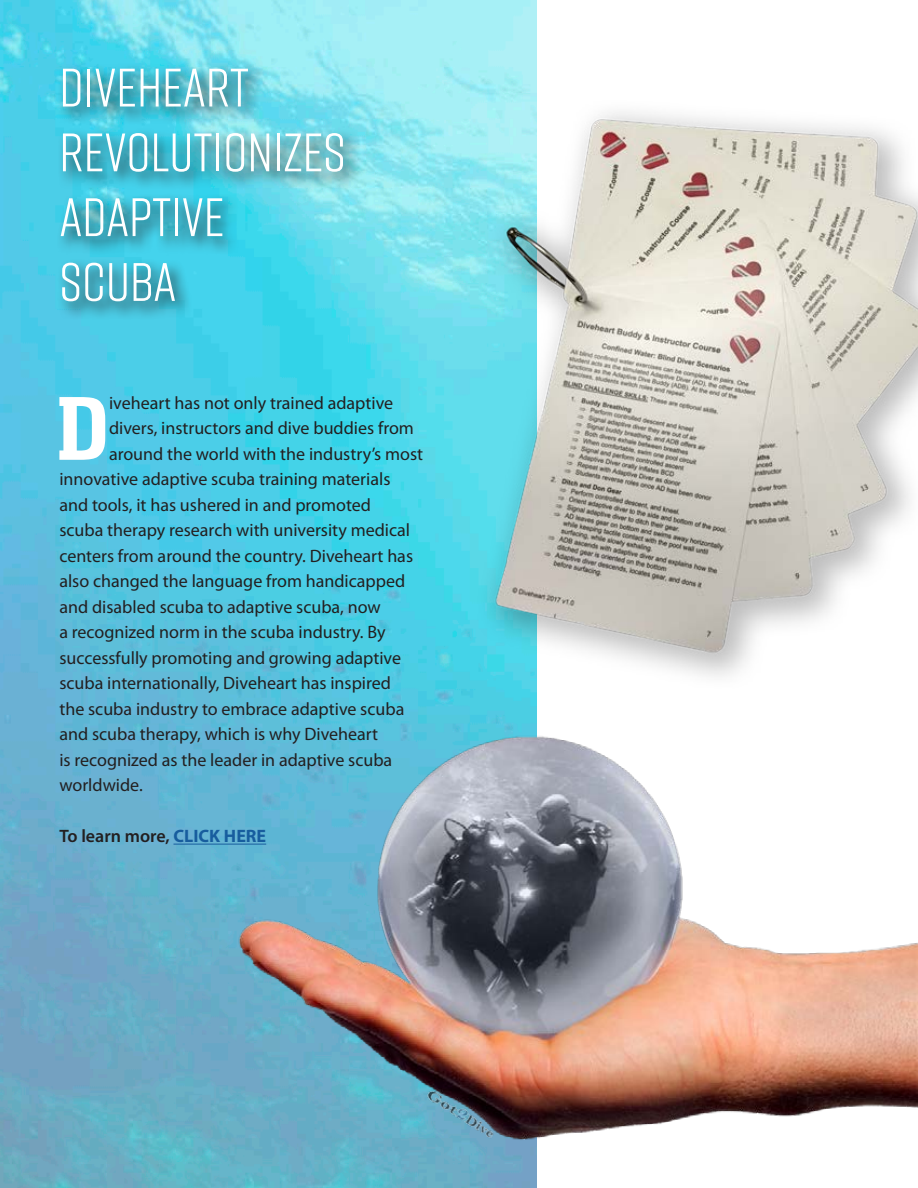
<style>
.page{position:relative;width:918px;height:1188px;background:#fff}
.page>*{position:absolute;margin:0;border:0;box-sizing:border-box;transform-origin:0 0}
.t1{font:700 96.15px "Serifa";color:#fff}
.t2{font:54px/64.8px "Rift";color:#fff}
.t3{font:18px "Myriad Pro";color:#231f20}
.t4{font:600 18px "Myriad Pro";color:#231f20}
.s1{font-weight:700;color:#175d9e}
</style>
<div class="page">
<img style="left:0;top:0;width:537px;height:1188px">
<svg style="left:56px;top:63px;width:306px;height:257px;background:#52c6d8"></svg>
<hr style="left:173px;top:844px;width:93px;height:1px;background:#175d9e">
<img style="left:227px;top:726px;width:691px;height:424px">
<img style="left:394px;top:86px;width:524px;height:605px">
<h2 class="t2" style="left:59px;top:53px;width:288px">DIVEHEART<br>REVOLUTIONIZES<br>ADAPTIVE<br>SCUBA</h2>
<h1 class="t1" style="left:56px;top:367px;width:55px">D</h1>
<p class="t3" style="left:109px;top:393px;width:286px">iveheart has not only trained adaptive</p>
<p class="t3" style="left:109px;top:418px;width:306px">divers, instructors and dive buddies from</p>
<p class="t3" style="left:109px;top:444px;width:316px">around the world with the industry’s most</p>
<p class="t3" style="left:59px;top:469px;width:333px">innovative adaptive scuba training materials</p>
<p class="t3" style="left:59px;top:495px;width:313px">and tools, it has ushered in and promoted</p>
<p class="t3" style="left:59px;top:520px;width:352px">scuba therapy research with university medical</p>
<p class="t3" style="left:59px;top:546px;width:355px">centers from around the country. Diveheart has</p>
<p class="t3" style="left:59px;top:571px;width:347px">also changed the language from handicapped</p>
<p class="t3" style="left:59px;top:597px;width:323px">and disabled scuba to adaptive scuba, now</p>
<p class="t3" style="left:59px;top:623px;width:328px">a recognized norm in the scuba industry. By</p>
<p class="t3" style="left:59px;top:648px;width:343px">successfully promoting and growing adaptive</p>
<p class="t3" style="left:59px;top:674px;width:333px">scuba internationally, Diveheart has inspired</p>
<p class="t3" style="left:59px;top:699px;width:346px">the scuba industry to embrace adaptive scuba</p>
<p class="t3" style="left:59px;top:725px;width:320px">and scuba therapy, which is why Diveheart</p>
<p class="t3" style="left:59px;top:750px;width:334px">is recognized as the leader in adaptive scuba</p>
<p class="t3" style="left:59px;top:776px;width:85px">worldwide.</p>
<p class="t4" style="left:59px;top:826px;width:208px">To learn more, <span class="s1">CLICK HERE</span></p>
</div>
